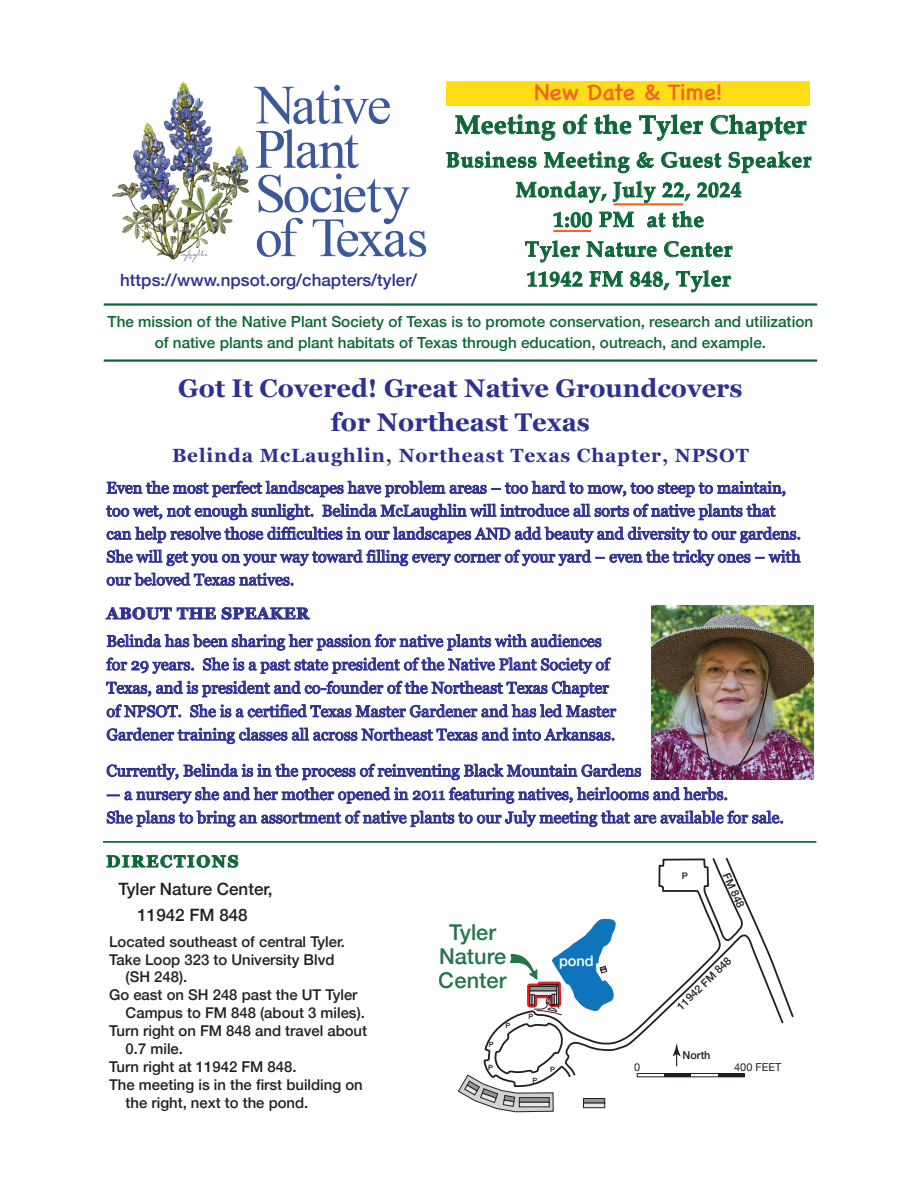
<style>
.page{position:relative;width:918px;height:1188px;background:#fff}
.page>*{position:absolute;margin:0;border:0;box-sizing:border-box;transform-origin:0 0}
.t1{font:700 25.5px/34px "Georgia";color:#2e3092;text-align:center}
.t2{font:700 25.5px "Palatino Linotype";letter-spacing:.015em;color:#0c6638}
.t3{font:23.4px "Chalkboard SE";letter-spacing:-.01em;color:#f36421}
.t4{font:500 21.75px/23.5px "Helvetica Neue";color:#0c6638;text-align:center}
.t5{font:700 21.3px/29.7px "Palatino Linotype";letter-spacing:.03em;color:#0c6638;text-align:center}
.t6{font:700 19.2px "Georgia";letter-spacing:.045em;color:#2e3092}
.t7{font:500 16.95px "Helvetica Neue";color:#2e3092}
.t8{font:500 16.95px/25.5px "Helvetica Neue";color:#231f20;text-align:center}
.t9{font:700 16.5px "Georgia";letter-spacing:.115em;color:#0c6638}
.t10{font:16.2px/23.4px "Georgia";color:#2e3092}
.t11{font:700 16.2px "Georgia";letter-spacing:.045em;color:#2e3092}
.t12{font:500 15.3px/21.3px "Helvetica Neue";color:#0c6638;text-align:center}
.t13{font:500 14.85px "Helvetica Neue";color:#231f20}
.t14{font:500 14.55px "Helvetica Neue";color:#fff}
.t15{font:500 10.95px "Helvetica Neue";color:#231f20}
.t16{font:10.95px "Helvetica Neue";color:#231f20}
.t17{font:500 9.15px "Helvetica Neue";color:#231f20}
.t18{font:500 7.2px "Helvetica Neue";color:#231f20}
</style>
<div class="page">
<svg style="left:107px;top:855px;width:131px;height:13px"></svg>
<svg style="left:458px;top:857px;width:336px;height:255px"></svg>
<hr style="left:104px;top:359px;width:713px;height:3px;background:#0c6638">
<hr style="left:103px;top:841px;width:713px;height:2px;background:#0c6638">
<svg style="left:455px;top:114px;width:100px;height:27px"></svg>
<svg style="left:563px;top:115px;width:24px;height:19px"></svg>
<svg style="left:594px;top:114px;width:37px;height:20px"></svg>
<svg style="left:639px;top:115px;width:64px;height:26px"></svg>
<svg style="left:711px;top:114px;width:95px;height:26px"></svg>
<img style="left:112px;top:81px;width:315px;height:181px">
<svg style="left:446px;top:151px;width:90px;height:17px"></svg>
<svg style="left:544px;top:152px;width:85px;height:21px"></svg>
<svg style="left:637px;top:152px;width:17px;height:16px"></svg>
<svg style="left:661px;top:152px;width:60px;height:16px"></svg>
<svg style="left:729px;top:151px;width:82px;height:22px"></svg>
<svg style="left:516px;top:181px;width:90px;height:22px"></svg>
<svg style="left:613px;top:181px;width:43px;height:22px"></svg>
<svg style="left:663px;top:183px;width:27px;height:18px"></svg>
<svg style="left:697px;top:182px;width:44px;height:16px"></svg>
<svg style="left:554px;top:212px;width:38px;height:15px"></svg>
<svg style="left:600px;top:212px;width:34px;height:16px"></svg>
<svg style="left:647px;top:213px;width:18px;height:14px"></svg>
<svg style="left:672px;top:211px;width:31px;height:16px"></svg>
<svg style="left:525px;top:241px;width:55px;height:21px"></svg>
<svg style="left:587px;top:242px;width:69px;height:15px"></svg>
<svg style="left:664px;top:241px;width:68px;height:16px"></svg>
<svg style="left:103px;top:271px;width:715px;height:35px"></svg>
<hr style="left:613px;top:203px;width:70px;height:2px;background:#f36421">
<hr style="left:553px;top:230px;width:38px;height:2px;background:#f36421">
<svg style="left:107px;top:634px;width:494px;height:16px"></svg>
<svg style="left:106px;top:658px;width:88px;height:16px"></svg>
<svg style="left:203px;top:658px;width:408px;height:16px"></svg>
<svg style="left:106px;top:681px;width:503px;height:16px"></svg>
<svg style="left:107px;top:704px;width:74px;height:13px"></svg>
<svg style="left:190px;top:704px;width:426px;height:13px"></svg>
<svg style="left:107px;top:728px;width:507px;height:16px"></svg>
<svg style="left:106px;top:764px;width:708px;height:63px"></svg>
<svg style="left:106px;top:480px;width:680px;height:17px"></svg>
<svg style="left:106px;top:504px;width:695px;height:39px"></svg>
<svg style="left:107px;top:550px;width:694px;height:16px"></svg>
<svg style="left:107px;top:573px;width:186px;height:13px"></svg>
<img style="left:651px;top:606px;width:162px;height:173px">
<svg style="left:106px;top:607px;width:110px;height:13px"></svg>
<svg style="left:222px;top:607px;width:88px;height:13px"></svg>
<div style="left:446px;top:81px;width:364px;height:24px;background:#ffdd17"></div>
<h2 class="t3" style="left:534px;top:72px;width:189px">New Date &amp; Time!</h2>
<p class="t7" style="left:120px;top:267px;width:299px">https://www.npsot.org/chapters/tyler/</p>
<h1 class="t2" style="left:455px;top:107px;width:353px">Meeting of the Tyler Chapter</h1>
<h3 class="t5" style="left:446px;top:144px;width:367px">Business Meeting &amp; Guest Speaker<br>Monday, July 22, 2024<br>1:00 PM at the<br>Tyler Nature Center<br>11942 FM 848, Tyler</h3>
<p class="t12" style="left:108px;top:309px;width:707px">The mission of the Native Plant Society of Texas is to promote conservation, research and utilization of native plants and plant habitats of Texas through education, outreach, and example.</p>
<h1 class="t1" style="left:178px;top:370px;width:566px">Got It Covered! Great Native Groundcovers for Northeast Texas</h1>
<p class="t6" style="left:172px;top:441px;width:578px">Belinda McLaughlin, Northeast Texas Chapter, NPSOT</p>
<p class="t10" style="left:106px;top:476px;width:696px;line-height:23px">Even the most perfect landscapes have problem areas – too hard to mow, too steep to maintain, too wet, not enough sunlight. Belinda McLaughlin will introduce all sorts of native plants that can help resolve those difficulties in our landscapes AND add beauty and diversity to our gardens.<br>She will get you on your way toward filling every corner of your yard – even the tricky ones – with our beloved Texas natives.</p>
<p class="t11" style="left:106px;top:601px;width:204px">ABOUT THE SPEAKER</p>
<p class="t10" style="left:106px;top:629px;width:511px">Belinda has been sharing her passion for native plants with audiences for 29 years. She is a past state president of the Native Plant Society of Texas, and is president and co-founder of the Northeast Texas Chapter of NPSOT. She is a certified Texas Master Gardener and has led Master Gardener training classes all across Northeast Texas and into Arkansas.</p>
<p class="t10" style="left:106px;top:758px;width:536px">Currently, Belinda is in the process of reinventing Black Mountain Gardens</p>
<p class="t10" style="left:106px;top:782px;width:679px">— a nursery she and her mother opened in 2011 featuring natives, heirlooms and herbs.<br>She plans to bring an assortment of native plants to our July meeting that are available for sale.</p>
<p class="t9" style="left:106px;top:849px;width:134px">DIRECTIONS</p>
<p class="t8" style="left:119px;top:875px;width:156px">Tyler Nature Center,<br>11942 FM 848</p>
<p class="t13" style="left:109px;top:930px;width:238px">Located southeast of central Tyler.</p>
<p class="t13" style="left:109px;top:947px;width:227px">Take Loop 323 to University Blvd</p>
<p class="t13" style="left:126px;top:965px;width:63px">(SH 248).</p>
<p class="t13" style="left:109px;top:983px;width:250px">Go east on SH 248 past the UT Tyler</p>
<p class="t13" style="left:126px;top:1001px;width:241px">Campus to FM 848 (about 3 miles).</p>
<p class="t13" style="left:109px;top:1019px;width:260px">Turn right on FM 848 and travel about</p>
<p class="t13" style="left:126px;top:1037px;width:59px">0.7 mile.</p>
<p class="t13" style="left:109px;top:1055px;width:189px">Turn right at 11942 FM 848.</p>
<p class="t13" style="left:109px;top:1072px;width:255px">The meeting is in the first building on</p>
<p class="t13" style="left:126px;top:1090px;width:184px">the right, next to the pond.</p>
<h3 class="t4" style="left:439px;top:919px;width:69px">Tyler<br>Nature<br>Center</h3>
<p class="t18" style="left:489px;top:1039px;width:6px">P</p>
<p class="t18" style="left:488px;top:1062px;width:6px">P</p>
<p class="t18" style="left:505px;top:1020px;width:6px">P</p>
<p class="t17" style="left:682px;top:868px;width:8px">P</p>
<p class="t15" style="left:734px;top:869px;width:39px;rotate:66deg">FM 848</p>
<p class="t18" style="left:528px;top:1011px;width:6px">P</p>
<p class="t18" style="left:532px;top:1074px;width:6px">P</p>
<p class="t14" style="left:559px;top:949px;width:36px">pond</p>
<p class="t15" style="left:673px;top:1002px;width:72px;rotate:-44deg">11942 FM 848</p>
<p class="t15" style="left:683px;top:1046px;width:30px">North</p>
<p class="t18" style="left:550px;top:1064px;width:6px">P</p>
<p class="t16" style="left:634px;top:1059px;width:8px">0</p>
<p class="t16" style="left:734px;top:1059px;width:49px">400 FEET</p>
</div>
